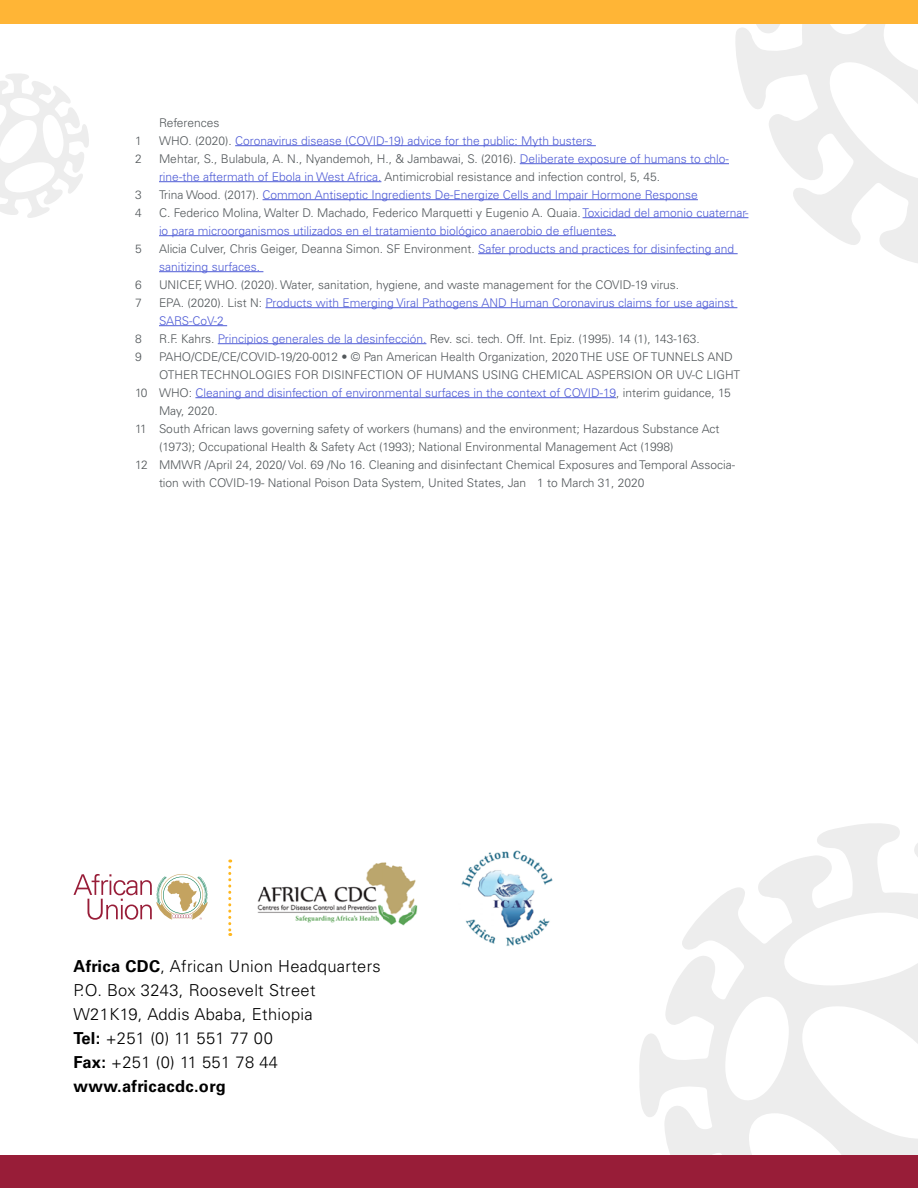
<style>
.page{position:relative;width:918px;height:1188px;background:#fff}
.page>*{position:absolute;margin:0;border:0;box-sizing:border-box;transform-origin:0 0}
.t1{font:300 16.5px/24px "Univers";letter-spacing:.02em;color:#000}
.t2{font:300 12px/18px "Univers";color:#52575a}
.t3{font:300 12px/18px "Univers";color:#4f5cd6}
.s1{color:#52575a}
.s2{color:#4f5cd6}
.s3{font-weight:700}
</style>
<div class="page">
<svg style="left:639px;top:823px;width:279px;height:332px"></svg>
<svg style="left:0;top:74px;width:89px;height:144px"></svg>
<svg style="left:735px;top:24px;width:183px;height:239px"></svg>
<div style="left:0;top:1155px;width:918px;height:33px;background:#981d38"></div>
<div style="left:0;top:0;width:918px;height:24px;background:#ffb536"></div>
<svg style="left:74px;top:874px;width:134px;height:46px"></svg>
<svg style="left:228px;top:860px;width:3px;height:76px"></svg>
<img style="left:257px;top:862px;width:161px;height:64px">
<hr style="left:235px;top:145px;width:361px;height:1px;background:#4f5cd6">
<hr style="left:520px;top:163px;width:209px;height:1px;background:#4f5cd6">
<hr style="left:159px;top:181px;width:222px;height:1px;background:#4f5cd6">
<hr style="left:263px;top:199px;width:435px;height:1px;background:#4f5cd6">
<hr style="left:583px;top:217px;width:165px;height:1px;background:#4f5cd6">
<hr style="left:159px;top:235px;width:457px;height:1px;background:#4f5cd6">
<hr style="left:478px;top:253px;width:260px;height:1px;background:#4f5cd6">
<hr style="left:159px;top:271px;width:104px;height:1px;background:#4f5cd6">
<hr style="left:265px;top:307px;width:472px;height:1px;background:#4f5cd6">
<hr style="left:159px;top:325px;width:68px;height:1px;background:#4f5cd6">
<hr style="left:218px;top:343px;width:208px;height:1px;background:#4f5cd6">
<hr style="left:195px;top:397px;width:421px;height:1px;background:#4f5cd6">
<img style="left:461px;top:850px;width:92px;height:96px">
<p class="t2" style="left:135px;top:131px;width:8px">1<br>2</p>
<p class="t2" style="left:135px;top:185px;width:8px">3<br>4</p>
<p class="t2" style="left:135px;top:239px;width:8px">5</p>
<p class="t2" style="left:135px;top:275px;width:8px">6<br>7</p>
<p class="t2" style="left:135px;top:329px;width:8px">8<br>9</p>
<p class="t2" style="left:135px;top:383px;width:14px">10</p>
<p class="t2" style="left:135px;top:419px;width:13px">11</p>
<p class="t2" style="left:135px;top:455px;width:14px">12</p>
<p class="t3" style="left:159px;top:113px;width:591px"><span class="s1">References<br>WHO. (2020).</span> Coronavirus disease (COVID-19) advice for the public: Myth busters<br><span class="s1">Mehtar, S., Bulabula, A. N., Nyandemoh, H., &amp; Jambawai, S. (2016).</span> Deliberate exposure of humans to chlo&shy;rine-the aftermath of Ebola in West Africa. <span class="s1">Antimicrobial resistance and infection control, 5, 45.<br>Trina Wood. (2017).</span> Common Antiseptic Ingredients De-Energize Cells and Impair Hormone Response<br><span class="s1">C. Federico Molina, Walter D. Machado, Federico Marquetti y Eugenio A. Quaia.</span> Toxicidad del amonio cuaternar&shy;io para microorganismos utilizados en el tratamiento biológico anaerobio de efluentes.<br><span class="s1">Alicia Culver, Chris Geiger, Deanna Simon. SF Environment.</span> Safer products and practices for disinfecting and sanitizing surfaces.</p>
<p class="t2" style="left:159px;top:275px;width:583px">UNICEF, WHO. (2020). Water, sanitation, hygiene, and waste management for the COVID-19 virus.<br>EPA. (2020). List N: <span class="s2">Products with Emerging Viral Pathogens AND Human Coronavirus claims for use against SARS-CoV-2<br></span>R.F. Kahrs. <span class="s2">Principios generales de la desinfección.</span> Rev. sci. tech. Off. Int. Epiz. (1995). 14 (1), 143-163.<br>PAHO/CDE/CE/COVID-19/20-0012 • © Pan American Health Organization, 2020 THE USE OF TUNNELS AND OTHER TECHNOLOGIES FOR DISINFECTION OF HUMANS USING CHEMICAL ASPERSION OR UV-C LIGHT WHO: <span class="s2">Cleaning and disinfection of environmental surfaces in the context of COVID-19</span>, interim guidance, 15<br>May, 2020.<br>South African laws governing safety of workers (humans) and the environment; Hazardous Substance Act (1973); Occupational Health &amp; Safety Act (1993); National Environmental Management Act (1998)<br>MMWR /April 24, 2020/ Vol. 69 /No 16. Cleaning and disinfectant Chemical Exposures and Temporal Associa&shy;tion with COVID-19- National Poison Data System, United States, Jan 1 to March 31, 2020</p>
<h1 class="t1" style="left:74px;top:954px;width:309px"><span class="s3">Africa CDC</span>, African Union Headquarters<br>P.O. Box 3243, Roosevelt Street<br>W21K19, Addis Ababa, Ethiopia<br><span class="s3">Tel:</span> +251 (0) 11 551 77 00<br><span class="s3">Fax:</span> +251 (0) 11 551 78 44 <span class="s3">www.africacdc.org</span></h1>
</div>
